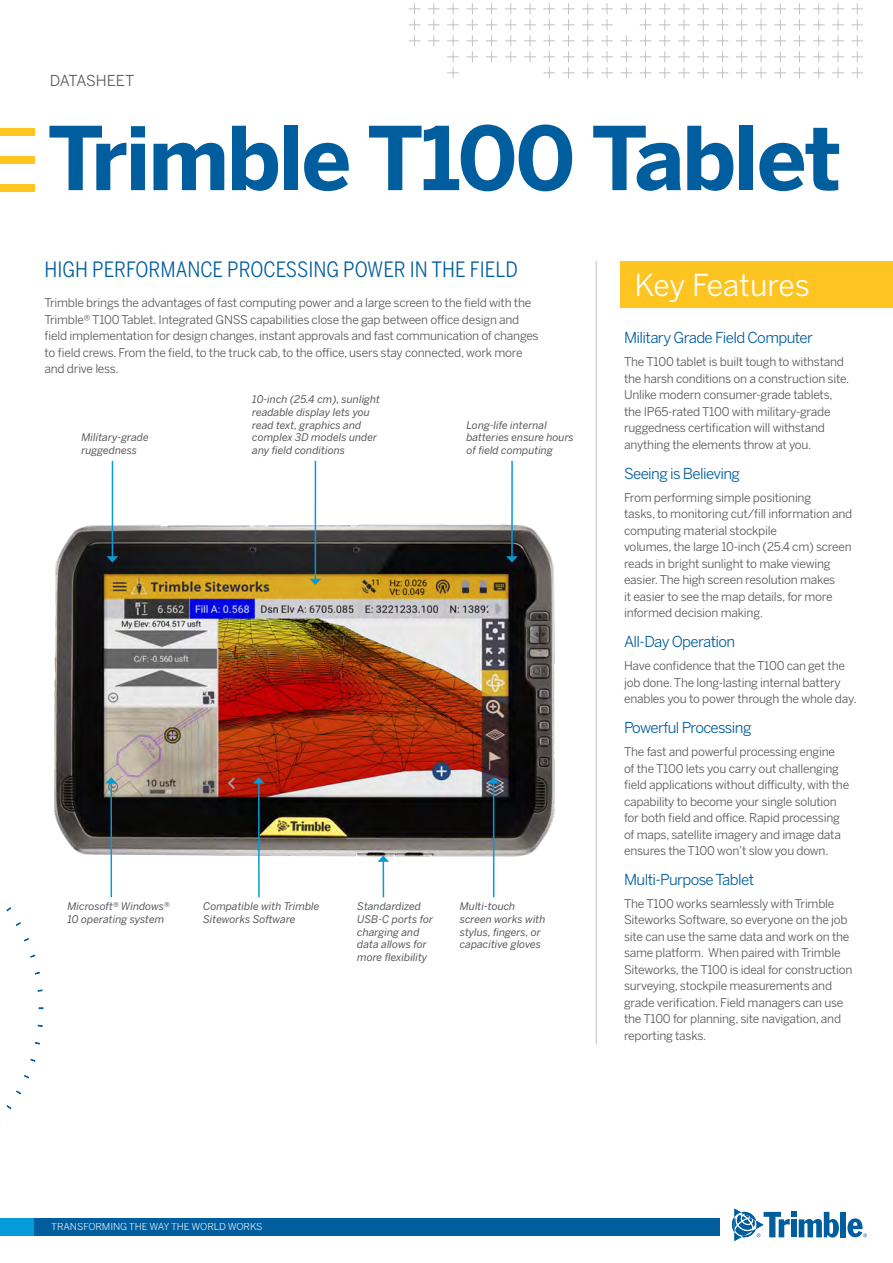
<style>
.page{position:relative;width:893px;height:1263px;background:#fff}
.page>*{position:absolute;margin:0;border:0;box-sizing:border-box;transform-origin:0 0}
.CoverHeading{font:700 87px "Benton Sans";letter-spacing:-.03em;color:#005e9e}
.KeyFeaturesHeading1{font:30px "Benton Sans";letter-spacing:-.01em;color:#fff}
.BodyHeading1_CAPS{font:21px "Benton Sans Condensed";color:#005e9e}
.BodyHeading2{font:15px "Benton Sans";letter-spacing:-.04em;color:#005e9e}
.t1{font:15px "Benton Sans";letter-spacing:-.01em;color:#57585a}
.BodyText{font:12px/16.5px "Benton Sans";letter-spacing:-.02em;color:#57585a}
.t2{font:italic 10.5px/12.6px "Benton Sans";color:#57585a}
.t3{font:9.75px "Benton Sans";letter-spacing:-.01em;color:#fff}
</style>
<div class="page">
<svg style="left:409px;top:3px;width:454px;height:75px"></svg>
<div style="left:840px;top:1212px;width:6px;height:25px;background:#005e9e"></div>
<svg style="left:732px;top:1208px;width:107px;height:33px"></svg>
<svg style="left:847px;top:1218px;width:20px;height:19px"></svg>
<div style="left:0;top:1218px;width:717px;height:17px;background:#069ad9"></div>
<div style="left:34px;top:1218px;width:685px;height:17px;background:#005e9e"></div>
<div style="left:0;top:128px;width:34px;height:8px;background:#fec422"></div>
<div style="left:0;top:156px;width:34px;height:8px;background:#fec422"></div>
<div style="left:0;top:184px;width:34px;height:8px;background:#fec422"></div>
<img style="left:54px;top:514px;width:501px;height:357px">
<div style="left:621px;top:261px;width:272px;height:47px;background:#fec422"></div>
<hr style="left:595px;top:261px;width:2px;height:783px;background:#d4d3d3">
<svg style="left:37px;top:1024px;width:6px;height:3px"></svg>
<svg style="left:35px;top:1042px;width:5px;height:3px"></svg>
<svg style="left:30px;top:1058px;width:6px;height:4px"></svg>
<svg style="left:24px;top:1075px;width:5px;height:4px"></svg>
<svg style="left:16px;top:1090px;width:5px;height:4px"></svg>
<svg style="left:6px;top:1105px;width:6px;height:4px"></svg>
<svg style="left:6px;top:907px;width:5px;height:5px"></svg>
<svg style="left:16px;top:922px;width:5px;height:4px"></svg>
<svg style="left:24px;top:938px;width:5px;height:4px"></svg>
<svg style="left:30px;top:954px;width:5px;height:4px"></svg>
<svg style="left:35px;top:972px;width:5px;height:3px"></svg>
<svg style="left:38px;top:989px;width:5px;height:3px"></svg>
<hr style="left:315px;top:461px;width:1px;height:118px;background:#069ad9">
<svg style="left:309px;top:579px;width:12px;height:6px"></svg>
<hr style="left:112px;top:461px;width:1px;height:96px;background:#069ad9">
<svg style="left:107px;top:556px;width:11px;height:6px"></svg>
<hr style="left:511px;top:461px;width:2px;height:96px;background:#069ad9">
<svg style="left:506px;top:556px;width:12px;height:6px"></svg>
<hr style="left:493px;top:783px;width:1px;height:114px;background:#069ad9">
<svg style="left:488px;top:777px;width:11px;height:6px"></svg>
<hr style="left:383px;top:861px;width:1px;height:36px;background:#069ad9">
<svg style="left:377px;top:855px;width:12px;height:7px"></svg>
<hr style="left:258px;top:783px;width:2px;height:114px;background:#069ad9">
<svg style="left:253px;top:777px;width:12px;height:6px"></svg>
<hr style="left:110px;top:783px;width:2px;height:114px;background:#069ad9">
<svg style="left:105px;top:777px;width:12px;height:6px"></svg>
<p class="t1" style="left:50px;top:71px;width:86px">DATASHEET</p>
<p class="CoverHeading" style="left:48px;top:104px;width:795px">Trimble T100 Tablet</p>
<p class="BodyHeading1_CAPS" style="left:45px;top:257px;width:475px">HIGH PERFORMANCE PROCESSING POWER IN THE FIELD</p>
<p class="BodyText" style="left:45px;top:295px;width:495px">Trimble brings the advantages of fast computing power and a large screen to the field with the Trimble® T100 Tablet. Integrated GNSS capabilities close the gap between office design and field implementation for design changes, instant approvals and fast communication of changes to field crews. From the field, to the truck cab, to the office, users stay connected, work more and drive less.</p>
<p class="t2" style="left:81px;top:431px;width:69px">Military-grade ruggedness</p>
<p class="t2" style="left:252px;top:393px;width:129px">10-inch (25.4 cm), sunlight readable display lets you read text, graphics and complex 3D models under any field conditions</p>
<p class="t2" style="left:466px;top:418px;width:109px">Long-life internal batteries ensure hours of field computing</p>
<p class="t2" style="left:67px;top:900px;width:104px">Microsoft® Windows®<br>10 operating system</p>
<p class="t2" style="left:203px;top:900px;width:118px">Compatible with Trimble<br>Siteworks Software</p>
<p class="t2" style="left:460px;top:900px;width:87px">Multi-touch screen works with stylus, fingers, or capacitive gloves</p>
<p class="t2" style="left:357px;top:900px;width:77px">Standardized<br>USB-C ports for charging and data allows for more flexibility</p>
<p class="KeyFeaturesHeading1" style="left:634px;top:267px;width:177px">Key Features</p>
<p class="BodyHeading2" style="left:624px;top:329px;width:191px">Military Grade Field Computer</p>
<p class="BodyText" style="left:624px;top:354px;width:227px">The T100 tablet is built tough to withstand the harsh conditions on a construction site.<br>Unlike modern consumer-grade tablets, the IP65-rated T100 with military-grade ruggedness certification will withstand anything the elements throw at you.</p>
<p class="BodyHeading2" style="left:624px;top:464px;width:117px">Seeing is Believing</p>
<p class="BodyText" style="left:624px;top:489px;width:230px">From performing simple positioning<br>tasks, to monitoring cut/fill information and computing material stockpile<br>volumes, the large 10-inch (25.4 cm) screen reads in bright sunlight to make viewing easier. The high screen resolution makes<br>it easier to see the map details, for more informed decision making.</p>
<p class="BodyHeading2" style="left:624px;top:633px;width:113px">All-Day Operation</p>
<p class="BodyText" style="left:624px;top:657px;width:234px">Have confidence that the T100 can get the job done. The long-lasting internal battery enables you to power through the whole day.</p>
<p class="BodyHeading2" style="left:624px;top:719px;width:129px">Powerful Processing</p>
<p class="BodyText" style="left:624px;top:743px;width:227px">The fast and powerful processing engine<br>of the T100 lets you carry out challenging field applications without difficulty, with the capability to become your single solution for both field and office. Rapid processing of maps, satellite imagery and image data ensures the T100 won’t slow you down.</p>
<p class="BodyHeading2" style="left:624px;top:871px;width:132px">Multi-Purpose Tablet</p>
<p class="BodyText" style="left:624px;top:895px;width:230px">The T100 works seamlessly with Trimble Siteworks Software, so everyone on the job site can use the same data and work on the same platform. When paired with Trimble Siteworks, the T100 is ideal for construction surveying, stockpile measurements and grade verification. Field managers can use the T100 for planning, site navigation, and reporting tasks.</p>
<p class="t3" style="left:51px;top:1221px;width:213px">TRANSFORMING THE WAY THE WORLD WORKS</p>
</div>
